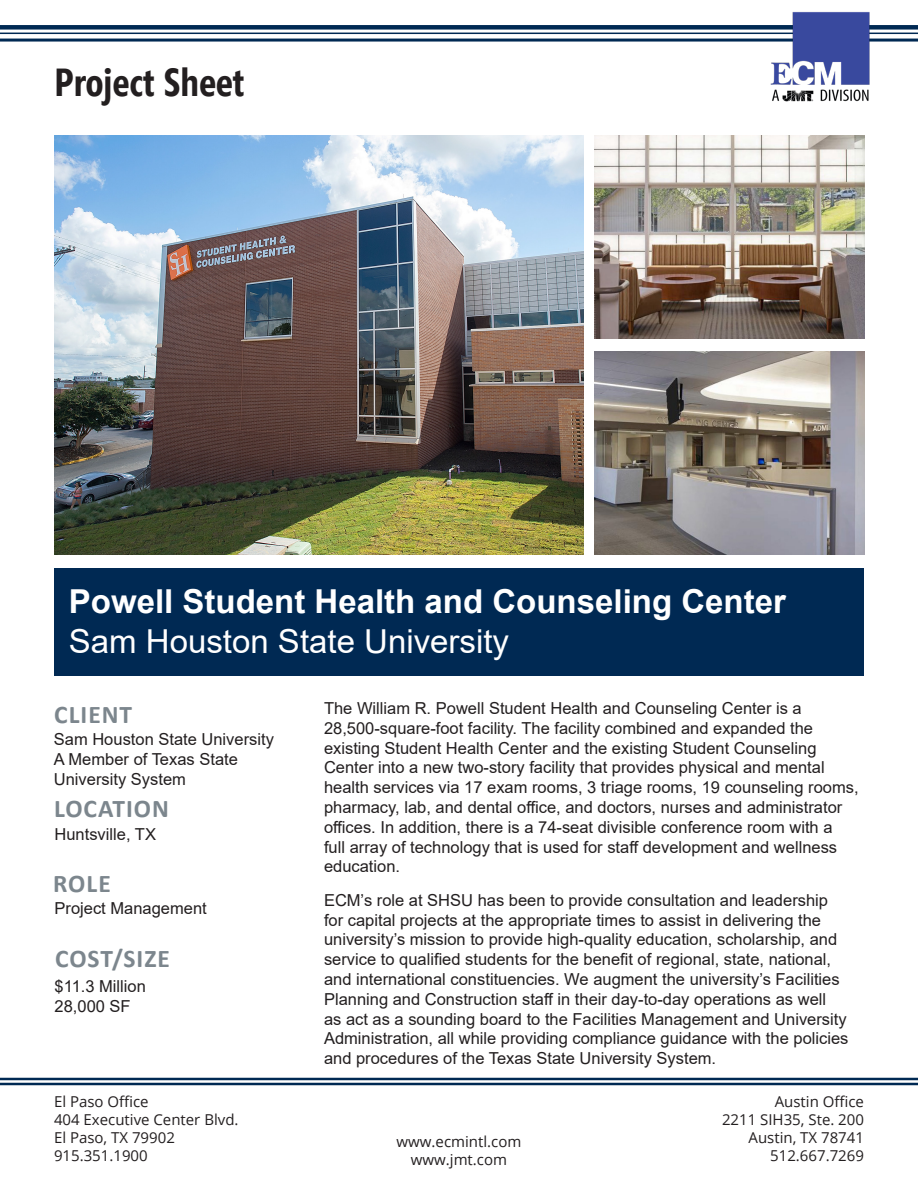
<style>
.page{position:relative;width:918px;height:1188px;background:#fff}
.page>*{position:absolute;margin:0;border:0;box-sizing:border-box;transform-origin:0 0}
.t1{font:700 39px "Segoe Condensed";color:#231f20}
.t2{font:700 33px "Arial";color:#fff}
.t3{font:33px "Arial";color:#fff}
.t4{font:700 25.5px "Calibri";letter-spacing:.04em;color:#7c868d}
.t5{font:16.5px/19.8px "Arial";color:#231f20}
.t6{font:15px/18px "Open Sans";color:#231f20}
</style>
<div class="page">
<hr style="left:0;top:1078px;width:918px;height:2px;background:#002953">
<hr style="left:0;top:1083px;width:918px;height:2px;background:#002953">
<div style="left:55px;top:568px;width:809px;height:108px;background:#002953"></div>
<div style="left:0;top:25px;width:918px;height:5px;background:#002953"></div>
<hr style="left:0;top:33px;width:918px;height:1px;background:#002953">
<hr style="left:0;top:39px;width:918px;height:3px;background:#002953">
<img style="left:768px;top:12px;width:104px;height:89px">
<img style="left:55px;top:135px;width:529px;height:419px">
<img style="left:595px;top:351px;width:270px;height:203px">
<img style="left:595px;top:135px;width:270px;height:203px">
<h1 class="t1" style="left:55px;top:58px;width:191px">Project Sheet</h1>
<h2 class="t2" style="left:69px;top:578px;width:718px">Powell Student Health and Counseling Center</h2>
<h2 class="t3" style="left:69px;top:619px;width:442px">Sam Houston State University</h2>
<h3 class="t4" style="left:54px;top:696px;width:79px">CLIENT</h3>
<p class="t5" style="left:54px;top:730px;width:222px">Sam Houston State University<br>A Member of Texas State<br>University System</p>
<h3 class="t4" style="left:54px;top:791px;width:116px">LOCATION</h3>
<p class="t5" style="left:55px;top:824px;width:103px">Huntsville, TX</p>
<h3 class="t4" style="left:53px;top:866px;width:59px">ROLE</h3>
<p class="t5" style="left:55px;top:898px;width:154px">Project Management</p>
<h3 class="t4" style="left:55px;top:940px;width:116px">COST/SIZE</h3>
<p class="t5" style="left:55px;top:976px;width:93px">$11.3 Million<br>28,000 SF</p>
<p class="t5" style="left:324px;top:698px;width:536px">The William R. Powell Student Health and Counseling Center is a 28,500-square-foot facility. The facility combined and expanded the existing Student Health Center and the existing Student Counseling Center into a new two-story facility that provides physical and mental health services via 17 exam rooms, 3 triage rooms, 19 counseling rooms, pharmacy, lab, and dental office, and doctors, nurses and administrator offices. In addition, there is a 74-seat divisible conference room with a<br>full array of technology that is used for staff development and wellness education.</p>
<p class="t5" style="left:324px;top:890px;width:526px">ECM’s role at SHSU has been to provide consultation and leadership for capital projects at the appropriate times to assist in delivering the university’s mission to provide high-quality education, scholarship, and service to qualified students for the benefit of regional, state, national, and international constituencies. We augment the university’s Facilities Planning and Construction staff in their day-to-day operations as well<br>as act as a sounding board to the Facilities Management and University Administration, all while providing compliance guidance with the policies and procedures of the Texas State University System.</p>
<p class="t6" style="left:54px;top:1092px;width:186px">El Paso Office<br>404 Executive Center Blvd.<br>El Paso, TX 79902<br>915.351.1900</p>
<p class="t6" style="left:722px;top:1092px;width:144px;text-align:right">Austin Office<br>2211 SIH35, Ste. 200<br>Austin, TX 78741<br>512.667.7269</p>
<p class="t6" style="left:397px;top:1132px;width:126px;text-align:center">www.ecmintl.com www.jmt.com</p>
</div>
